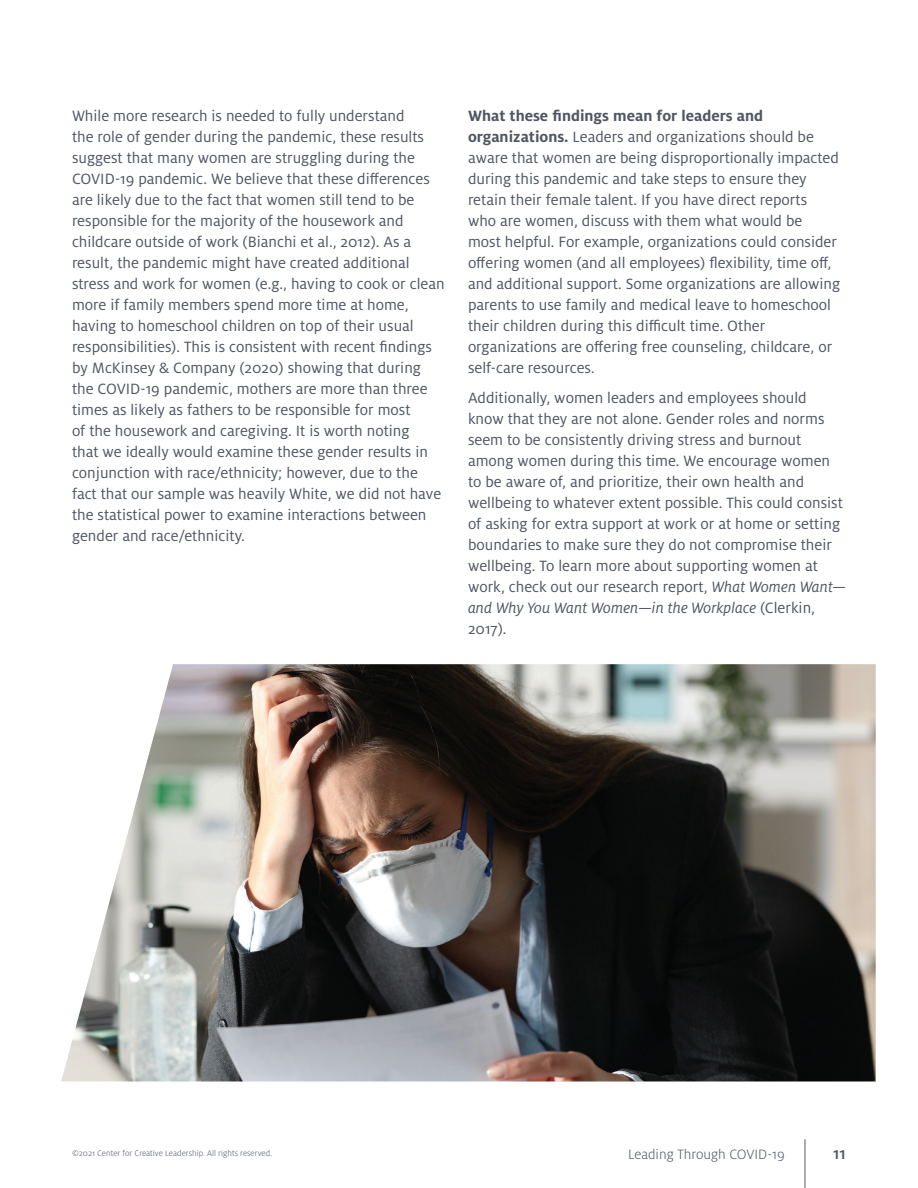
<style>
.page{position:relative;width:918px;height:1188px;background:#fff}
.page>*{position:absolute;margin:0;border:0;box-sizing:border-box;transform-origin:0 0}
.t1{font:500 18px "Milo Pro";color:#515662}
.t2{font:16.5px/21px "Milo Pro";color:#515662}
.t3{font:300 15px "Milo Pro";color:#515662}
.t4{font:300 9px "Milo Pro";color:#515662}
.s1{font-weight:700}
.s2{font-style:italic}
</style>
<div class="page">
<hr style="left:805px;top:1139px;width:1px;height:49px;background:#515662">
<img style="left:61px;top:664px;width:815px;height:418px">
<p class="t2" style="left:72px;top:106px;width:374px">While more research is needed to fully understand<br>the role of gender during the pandemic, these results suggest that many women are struggling during the COVID-19 pandemic. We believe that these differences are likely due to the fact that women still tend to be responsible for the majority of the housework and childcare outside of work (Bianchi et al., 2012). As a result, the pandemic might have created additional stress and work for women (e.g., having to cook or clean more if family members spend more time at home, having to homeschool children on top of their usual responsibilities). This is consistent with recent findings by McKinsey &amp; Company (2020) showing that during the COVID-19 pandemic, mothers are more than three times as likely as fathers to be responsible for most<br>of the housework and caregiving. It is worth noting<br>that we ideally would examine these gender results in conjunction with race/ethnicity; however, due to the fact that our sample was heavily White, we did not have the statistical power to examine interactions between gender and race/ethnicity.</p>
<p class="t2" style="left:468px;top:106px;width:374px"><span class="s1">What these findings mean for leaders and organizations.</span> Leaders and organizations should be aware that women are being disproportionally impacted during this pandemic and take steps to ensure they retain their female talent. If you have direct reports<br>who are women, discuss with them what would be<br>most helpful. For example, organizations could consider offering women (and all employees) flexibility, time off, and additional support. Some organizations are allowing parents to use family and medical leave to homeschool their children during this difficult time. Other organizations are offering free counseling, childcare, or self-care resources.</p>
<p class="t2" style="left:468px;top:388px;width:380px">Additionally, women leaders and employees should know that they are not alone. Gender roles and norms seem to be consistently driving stress and burnout among women during this time. We encourage women to be aware of, and prioritize, their own health and wellbeing to whatever extent possible. This could consist of asking for extra support at work or at home or setting boundaries to make sure they do not compromise their wellbeing. To learn more about supporting women at work, check out our research report, <span class="s2">What Women Want— and Why You Want Women—in the Workplace</span> (Clerkin, 2017).</p>
<p class="t4" style="left:72px;top:1148px;width:202px">©2021 Center for Creative Leadership. All rights reserved.</p>
<p class="t3" style="left:628px;top:1146px;width:158px">Leading Through COVID-19</p>
<p class="t1" style="left:833px;top:1144px;width:14px">11</p>
</div>
